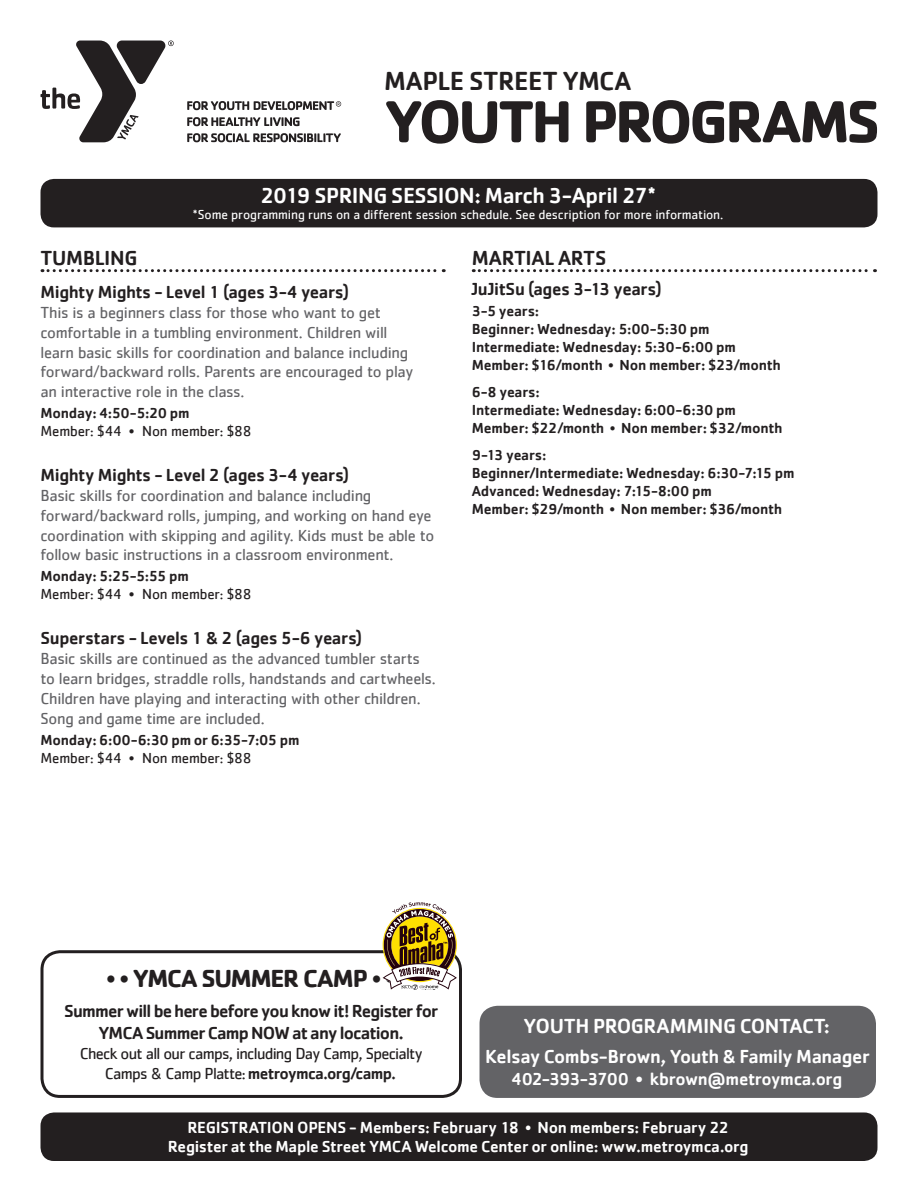
<style>
.page{position:relative;width:918px;height:1188px;background:#fff}
.page>*{position:absolute;margin:0;border:0;box-sizing:border-box;transform-origin:0 0}
.t1{font:700 61.5px "Cachet";letter-spacing:-.055em;color:#231f20}
.t2{font:500 27px "Cachet";letter-spacing:-.015em;color:#231f20}
.t3{font:700 25.5px "Cachet";letter-spacing:-.045em;color:#231f20}
.t4{font:500 22.5px "Cachet";letter-spacing:-.02em;color:#fff}
.t5{font:500 21px "Cachet";letter-spacing:-.02em;color:#fff}
.t6{font:500 21px "Cachet";letter-spacing:-.015em;color:#231f20}
.t7{font:500 19.5px "Cachet";letter-spacing:-.02em;color:#fff}
.t8{font:500 18px/21.6px "Cachet";letter-spacing:-.03em;color:#231f20;text-align:center}
.t9{font:500 18px "Cachet";letter-spacing:-.025em;color:#fff}
.t10{font:16.5px/19.8px "Cachet";letter-spacing:-.02em;color:#636366}
.t11{font:500 16.5px/19.8px "Cachet";letter-spacing:-.015em;color:#fff;text-align:center}
.t12{font:16.5px/19.8px "Cachet";letter-spacing:-.045em;color:#231f20;text-align:center}
.t13{font:500 15px/18px "Cachet";letter-spacing:-.015em;color:#231f20}
.t14{font:15px "Cachet";letter-spacing:-.01em;color:#231f20}
.t15{font:13.5px "Cachet";letter-spacing:-.01em;color:#fff}
.s1{font-weight:400}
.s2{font-weight:500}
</style>
<div class="page">
<svg style="left:41px;top:40px;width:133px;height:102px"></svg>
<svg style="left:187px;top:117px;width:113px;height:9px"></svg>
<svg style="left:187px;top:133px;width:154px;height:9px"></svg>
<svg style="left:187px;top:101px;width:154px;height:9px"></svg>
<div style="left:40px;top:1112px;width:838px;height:49px;background:#231f20;border-radius:14px"></div>
<div style="left:40px;top:179px;width:838px;height:48px;background:#231f20;border-radius:14px"></div>
<div style="left:480px;top:1006px;width:396px;height:92px;background:#636366;border-radius:18px"></div>
<svg style="left:42px;top:269px;width:402px;height:3px"></svg>
<svg style="left:473px;top:269px;width:402px;height:3px"></svg>
<div style="left:40px;top:950px;width:422px;height:148px;border:3px solid #231f20;border-radius:18px"></div>
<svg style="left:383px;top:902px;width:74px;height:88px"></svg>
<h2 class="t2" style="left:384px;top:64px;width:249px">MAPLE STREET YMCA</h2>
<h1 class="t1" style="left:384px;top:82px;width:498px">YOUTH PROGRAMS</h1>
<h3 class="t4" style="left:261px;top:182px;width:397px">2019 SPRING SESSION: March 3-April 27*</h3>
<p class="t15" style="left:193px;top:207px;width:532px">*Some programming runs on a different session schedule. See description for more information.</p>
<p class="t6" style="left:40px;top:245px;width:98px">TUMBLING</p>
<p class="t8" style="left:40px;top:281px;width:310px">Mighty Mights - Level 1 (ages 3-4 years)</p>
<p class="t10" style="left:40px;top:302px;width:374px">This is a beginners class for those who want to get comfortable in a tumbling environment. Children will learn basic skills for coordination and balance including forward/backward rolls. Parents are encouraged to play an interactive role in the class.</p>
<p class="t13" style="left:40px;top:404px;width:151px">Monday: 4:50-5:20 pm</p>
<p class="t14" style="left:40px;top:422px;width:213px">Member: $44 • Non member: $88</p>
<p class="t8" style="left:40px;top:464px;width:310px">Mighty Mights - Level 2 (ages 3-4 years)</p>
<p class="t10" style="left:40px;top:485px;width:395px">Basic skills for coordination and balance including forward/backward rolls, jumping, and working on hand eye coordination with skipping and agility. Kids must be able to follow basic instructions in a classroom environment.</p>
<p class="t13" style="left:40px;top:567px;width:150px">Monday: 5:25-5:55 pm</p>
<p class="t14" style="left:40px;top:586px;width:213px">Member: $44 • Non member: $88</p>
<p class="t8" style="left:40px;top:627px;width:323px">Superstars - Levels 1 &amp; 2 (ages 5-6 years)</p>
<p class="t10" style="left:40px;top:648px;width:397px">Basic skills are continued as the advanced tumbler starts to learn bridges, straddle rolls, handstands and cartwheels.<br>Children have playing and interacting with other children.<br>Song and game time are included.</p>
<p class="t13" style="left:40px;top:730px;width:261px">Monday: 6:00-6:30 pm or 6:35-7:05 pm</p>
<p class="t14" style="left:40px;top:749px;width:213px">Member: $44 • Non member: $88</p>
<p class="t6" style="left:472px;top:245px;width:136px">MARTIAL ARTS</p>
<p class="t8" style="left:472px;top:278px;width:191px">JuJitSu (ages 3-13 years)</p>
<p class="t13" style="left:472px;top:302px;width:310px">3-5 years:<br>Beginner: Wednesday: 5:00-5:30 pm<br>Intermediate: Wednesday: 5:30-6:00 pm<br>Member: $16/month <span class="s1">•</span> Non member: $23/month</p>
<p class="t13" style="left:472px;top:383px;width:312px">6-8 years:<br>Intermediate: Wednesday: 6:00-6:30 pm<br>Member: $22/month <span class="s1">•</span> Non member: $32/month</p>
<p class="t13" style="left:472px;top:446px;width:324px">9-13 years:<br>Beginner/Intermediate: Wednesday: 6:30-7:15 pm Advanced: Wednesday: 7:15-8:00 pm<br>Member: $29/month <span class="s1">•</span> Non member: $36/month</p>
<h3 class="t3" style="left:106px;top:962px;width:290px"><span class="s1">• •</span> YMCA SUMMER CAMP <span class="s1">• •</span></h3>
<p class="t8" style="left:64px;top:1000px;width:376px">Summer will be here before you know it! Register for<br>YMCA Summer Camp NOW at any location.</p>
<p class="t12" style="left:80px;top:1043px;width:344px">Check out all our camps, including Day Camp, Specialty<br>Camps &amp; Camp Platte: <span class="s2">metroymca.org/camp.</span></p>
<p class="t5" style="left:524px;top:1013px;width:308px">YOUTH PROGRAMMING CONTACT:</p>
<p class="t7" style="left:485px;top:1045px;width:386px">Kelsay Combs-Brown, Youth &amp; Family Manager</p>
<p class="t9" style="left:511px;top:1068px;width:332px">402-393-3700 • kbrown@metroymca.org</p>
<p class="t11" style="left:168px;top:1117px;width:582px">REGISTRATION OPENS - Members: February 18 <span class="s1">•</span> Non members: February 22<br>Register at the Maple Street YMCA Welcome Center or online: www.metroymca.org</p>
</div>
